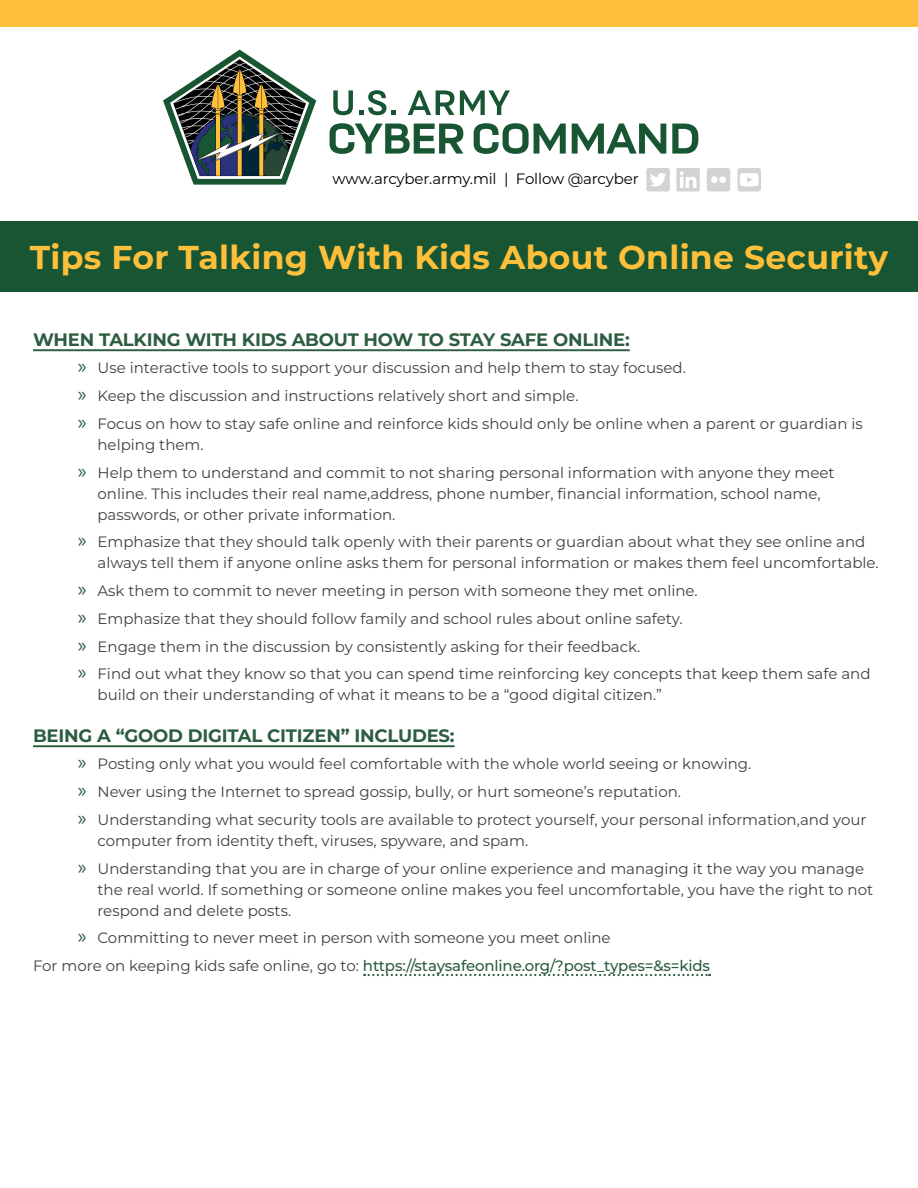
<style>
.page{position:relative;width:918px;height:1188px;background:#fff}
.page>*{position:absolute;margin:0;border:0;box-sizing:border-box;transform-origin:0 0}
.t1{font:700 33px "Montserrat";letter-spacing:.01em;color:#febf3b}
.t2{font:700 18px "Montserrat";letter-spacing:-.01em;color:#2d5d40}
.t3{font:15px/27.8px "Montserrat";color:#414042}
.t4{font:15px "Montserrat";letter-spacing:-.01em;color:#000}
.s1{font-family:"Myriad Pro";font-size:21px;color:#2d5d40}
.s2{font-weight:500;color:#2d5d40}
</style>
<div class="page">
<div style="left:0;top:221px;width:918px;height:71px;background:#185633"></div>
<svg style="left:163px;top:50px;width:153px;height:135px"></svg>
<svg style="left:333px;top:90px;width:20px;height:25px"></svg>
<svg style="left:359px;top:90px;width:27px;height:25px"></svg>
<svg style="left:392px;top:111px;width:4px;height:4px"></svg>
<svg style="left:408px;top:90px;width:46px;height:25px"></svg>
<svg style="left:460px;top:90px;width:50px;height:25px"></svg>
<svg style="left:330px;top:123px;width:133px;height:31px"></svg>
<svg style="left:474px;top:123px;width:92px;height:31px"></svg>
<svg style="left:572px;top:124px;width:94px;height:30px"></svg>
<svg style="left:672px;top:124px;width:26px;height:30px"></svg>
<div style="left:0;top:0;width:918px;height:27px;background:#febf3b"></div>
<svg style="left:707px;top:168px;width:23px;height:23px"></svg>
<svg style="left:646px;top:168px;width:24px;height:23px"></svg>
<svg style="left:676px;top:168px;width:24px;height:23px"></svg>
<svg style="left:737px;top:168px;width:24px;height:23px"></svg>
<hr style="left:33px;top:349px;width:597px;height:2px;background:#2d5d40">
<hr style="left:33px;top:745px;width:422px;height:2px;background:#2d5d40">
<svg style="left:364px;top:974px;width:346px;height:2px"></svg>
<p class="t4" style="left:332px;top:169px;width:308px">www.arcyber.army.mil | Follow @arcyber</p>
<h1 class="t1" style="left:30px;top:236px;width:860px">Tips For Talking With Kids About Online Security</h1>
<p class="t2" style="left:33px;top:327px;width:598px">WHEN TALKING WITH KIDS ABOUT HOW TO STAY SAFE ONLINE:</p>
<p class="t3" style="left:78px;top:354px;width:786px"><span class="s1">»</span> Use interactive tools to support your discussion and help them to stay focused.<br><span class="s1">»</span> Keep the discussion and instructions relatively short and simple.<br><span class="s1">»</span> Focus on how to stay safe online and reinforce kids should only be online when a parent or guardian is</p>
<p class="t3" style="left:78px;top:430px;width:758px;text-indent:20px">helping them.<br><span class="s1">»</span> Help them to understand and commit to not sharing personal information with anyone they meet</p>
<p class="t3" style="left:98px;top:483px;width:725px;line-height:21px">online. This includes their real name,address, phone number, financial information, school name, passwords, or other private information.</p>
<p class="t3" style="left:98px;top:531px;width:783px;line-height:21px;text-indent:-20px"><span class="s1">»</span> Emphasize that they should talk openly with their parents or guardian about what they see online and always tell them if anyone online asks them for personal information or makes them feel uncomfortable.</p>
<p class="t3" style="left:78px;top:577px;width:794px"><span class="s1">»</span> Ask them to commit to never meeting in person with someone they met online.<br><span class="s1">»</span> Emphasize that they should follow family and school rules about online safety.<br><span class="s1">»</span> Engage them in the discussion by consistently asking for their feedback.<br><span class="s1">»</span> Find out what they know so that you can spend time reinforcing key concepts that keep them safe and</p>
<p class="t3" style="left:98px;top:681px;width:566px">build on their understanding of what it means to be a “good digital citizen.”</p>
<p class="t2" style="left:33px;top:723px;width:423px">BEING A “GOOD DIGITAL CITIZEN” INCLUDES:</p>
<p class="t3" style="left:78px;top:750px;width:790px"><span class="s1">»</span> Posting only what you would feel comfortable with the whole world seeing or knowing.<br><span class="s1">»</span> Never using the Internet to spread gossip, bully, or hurt someone’s reputation.<br><span class="s1">»</span> Understanding what security tools are available to protect yourself, your personal information,and your</p>
<p class="t3" style="left:78px;top:826px;width:788px;text-indent:20px">computer from identity theft, viruses, spyware, and spam.<br><span class="s1">»</span> Understanding that you are in charge of your online experience and managing it the way you manage</p>
<p class="t3" style="left:98px;top:879px;width:777px;line-height:21px">the real world. If something or someone online makes you feel uncomfortable, you have the right to not respond and delete posts.</p>
<p class="t3" style="left:33px;top:924px;width:679px;text-indent:45px"><span class="s1">»</span> Committing to never meet in person with someone you meet online<br>For more on keeping kids safe online, go to: <span class="s2">https://staysafeonline.org/?post_types=&amp;s=kids</span></p>
</div>
